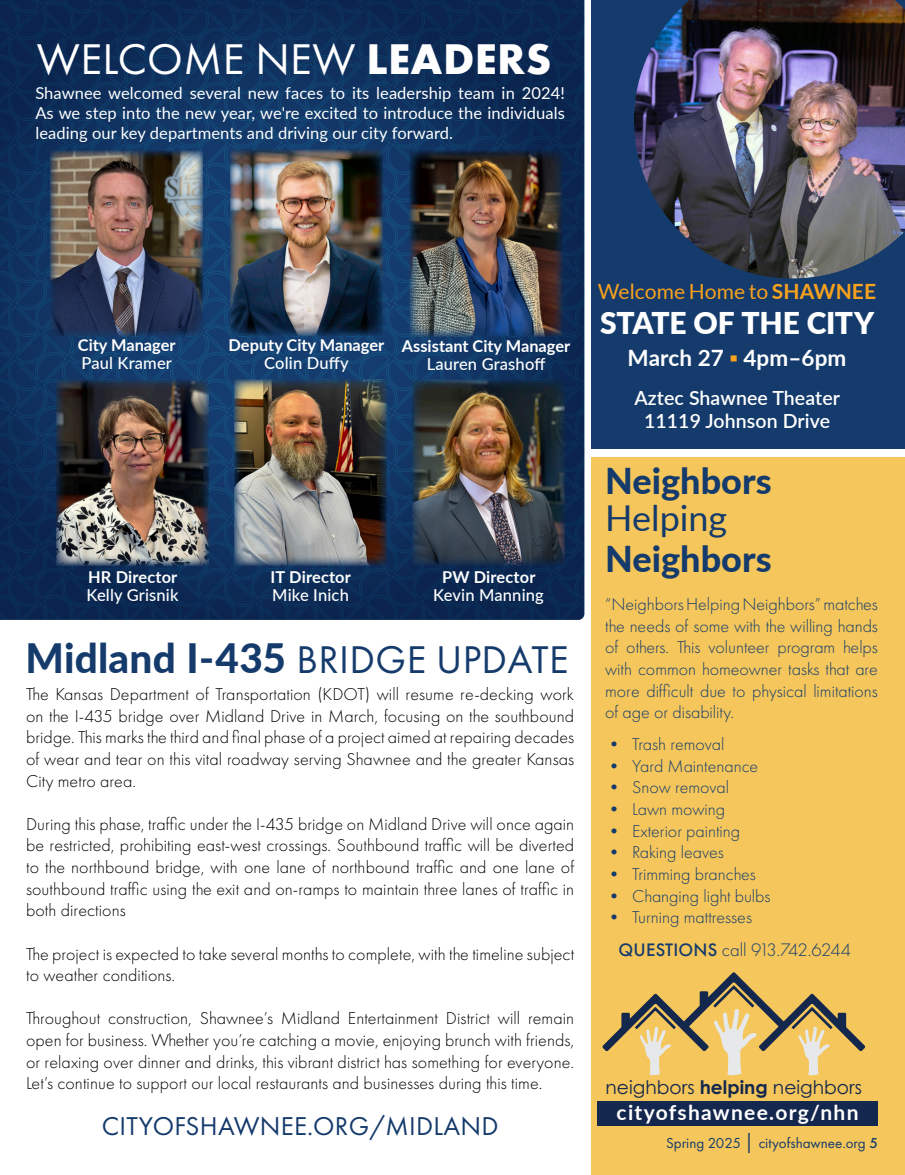
<style>
.page{position:relative;width:905px;height:1175px;background:#fff}
.page>*{position:absolute;margin:0;border:0;box-sizing:border-box;transform-origin:0 0}
.t1{font:44.55px "Futura PT";letter-spacing:.01em;color:#fff}
.t2{font:800 40.5px "Lato";letter-spacing:.005em;color:#153b6c}
.t3{font:800 35.7px/39px "Lato";color:#153b6c}
.t4{font:900 30px "Lato";letter-spacing:-.01em;color:#fff}
.t5{font:26.7px "Futura PT";letter-spacing:.01em;color:#153b6c}
.t6{font:700 22.5px "Lato";letter-spacing:.005em;color:#fff}
.t7{font:21px "Lato";letter-spacing:.005em;color:#f9a21c}
.t8{font:700 20.85px "Lato";letter-spacing:.06em;color:#fff}
.t9{font:600 19.5px "Lato";letter-spacing:.005em;color:#fff}
.t10{font:300 18.75px "Futura PT";letter-spacing:-.045em;color:#153b6c}
.t11{font:18.6px "Century Gothic";color:#14274d}
.t12{font:300 17.85px/21.6px "Futura PT";letter-spacing:.005em;color:#000;text-align:justify}
.t13{font:300 17.85px/21.6px "Futura PT";color:#153b6c;text-align:justify}
.t14{font:16.5px/19.8px "Lato";letter-spacing:.005em;color:#fff;text-align:justify}
.t15{font:500 16.5px "Lato";letter-spacing:.01em;color:#fff}
.t16{font:700 16.35px "Lato";color:#fff}
.t17{font:15px "Futura PT";color:#153b6c}
.s1{font-weight:700}
.s2{font-family:"Futura PT";font-weight:400;font-size:40.05px}
.s3{font-family:"Franklin Gothic";font-weight:500;font-stretch:condensed;color:#f9a21c}
.s4{font-weight:400}
.s5{font-weight:500}
.s6{font-family:"Arial Narrow";font-size:16.5px}
</style>
<div class="page">
<div style="left:591px;top:458px;width:313px;height:716px;background:#f4c65b"></div>
<svg style="left:0;top:0;width:584px;height:620px;background:#0e305d"></svg>
<img style="left:56px;top:379px;width:153px;height:186px">
<img style="left:412px;top:379px;width:153px;height:186px">
<img style="left:234px;top:379px;width:153px;height:186px">
<img style="left:50px;top:151px;width:153px;height:186px">
<img style="left:230px;top:150px;width:153px;height:185px">
<img style="left:409px;top:151px;width:153px;height:186px">
<div style="left:591px;top:0;width:313px;height:448px;background:#153b6c"></div>
<img style="left:634px;top:0;width:270px;height:278px">
<div style="left:597px;top:1100px;width:281px;height:25px;background:#14274e"></div>
<svg style="left:602px;top:972px;width:263px;height:104px"></svg>
<p class="t1" style="left:37px;top:33px;width:516px">WELCOME NEW <span class="s1">LEADERS</span></p>
<p class="t14" style="left:35px;top:82px;width:531px">Shawnee welcomed several new faces to its leadership team in 2024!<br>As we step into the new year, we're excited to introduce the individuals leading our key departments and driving our city forward.</p>
<p class="t16" style="left:78px;top:333px;width:99px">City Manager</p>
<p class="t15" style="left:81px;top:351px;width:92px">Paul Kramer</p>
<p class="t16" style="left:229px;top:333px;width:157px">Deputy City Manager</p>
<p class="t15" style="left:264px;top:351px;width:86px">Colin Duffy</p>
<p class="t16" style="left:402px;top:333px;width:170px">Assistant City Manager</p>
<p class="t15" style="left:426px;top:352px;width:120px">Lauren Grashoff</p>
<p class="t16" style="left:88px;top:564px;width:91px">HR Director</p>
<p class="t15" style="left:86px;top:582px;width:94px">Kelly Grisnik</p>
<p class="t16" style="left:270px;top:564px;width:82px">IT Director</p>
<p class="t15" style="left:272px;top:582px;width:78px">Mike Inich</p>
<p class="t16" style="left:442px;top:564px;width:95px">PW Director</p>
<p class="t15" style="left:433px;top:582px;width:112px">Kevin Manning</p>
<p class="t2" style="left:25px;top:627px;width:544px">Midland I-435 <span class="s2">BRIDGE UPDATE</span></p>
<p class="t12" style="left:26px;top:683px;width:549px">The Kansas Department of Transportation (KDOT) will resume re-decking work on the I-435 bridge over Midland Drive in March, focusing on the southbound bridge. This marks the third and final phase of a project aimed at repairing decades of wear and tear on this vital roadway serving Shawnee and the greater Kansas City metro area.</p>
<p class="t12" style="left:26px;top:813px;width:549px">During this phase, traffic under the I-435 bridge on Midland Drive will once again be restricted, prohibiting east-west crossings. Southbound traffic will be diverted to the northbound bridge, with one lane of northbound traffic and one lane of southbound traffic using the exit and on-ramps to maintain three lanes of traffic in both directions</p>
<p class="t12" style="left:26px;top:942px;width:549px">The project is expected to take several months to complete, with the timeline subject to weather conditions.</p>
<p class="t12" style="left:26px;top:1007px;width:549px">Throughout construction, Shawnee’s Midland Entertainment District will remain open for business. Whether you’re catching a movie, enjoying brunch with friends, or relaxing over dinner and drinks, this vibrant district has something for everyone.<br>Let’s continue to support our local restaurants and businesses during this time.</p>
<p class="t5" style="left:102px;top:1110px;width:398px">CITYOFSHAWNEE.ORG/MIDLAND</p>
<p class="t7" style="left:598px;top:277px;width:280px">Welcome Home to <span class="s1">SHAWNEE</span></p>
<p class="t4" style="left:600px;top:300px;width:275px">STATE OF THE CITY</p>
<p class="t6" style="left:627px;top:341px;width:220px">March 27 <span class="s3">▪</span> 4pm–6pm</p>
<p class="t9" style="left:634px;top:383px;width:207px">Aztec Shawnee Theater</p>
<p class="t9" style="left:644px;top:407px;width:187px">11119 Johnson Drive</p>
<p class="t3" style="left:605px;top:460px;width:168px">Neighbors<br><span class="s4">Helping<br></span>Neighbors</p>
<p class="t13" style="left:605px;top:593px;width:274px">“Neighbors Helping Neighbors” matches the needs of some with the willing hands of others. This volunteer program helps with common homeowner tasks that are more difficult due to physical limitations of age or disability.</p>
<p class="t13" style="left:605px;top:733px;width:121px">• Trash removal</p>
<p class="t13" style="left:605px;top:755px;width:155px">• Yard Maintenance</p>
<p class="t13" style="left:605px;top:777px;width:125px">• Snow removal</p>
<p class="t13" style="left:605px;top:798px;width:122px">• Lawn mowing</p>
<p class="t13" style="left:605px;top:820px;width:136px">• Exterior painting</p>
<p class="t13" style="left:605px;top:841px;width:120px">• Raking leaves</p>
<p class="t13" style="left:605px;top:863px;width:152px">• Trimming branches</p>
<p class="t13" style="left:605px;top:885px;width:167px">• Changing light bulbs</p>
<p class="t13" style="left:605px;top:906px;width:148px">• Turning mattresses</p>
<p class="t10" style="left:618px;top:939px;width:234px"><span class="s5">QUESTIONS</span> call 913.742.6244</p>
<p class="t11" style="left:605px;top:1073px;width:258px">neighbors <span class="s1">helping</span> neighbors</p>
<p class="t8" style="left:616px;top:1097px;width:243px">cityofshawnee.org/nhn</p>
<p class="t17" style="left:666px;top:1134px;width:213px">Spring 2025 <span class="s6">│</span> cityofshawnee.org <span class="s5">5</span></p>
</div>
